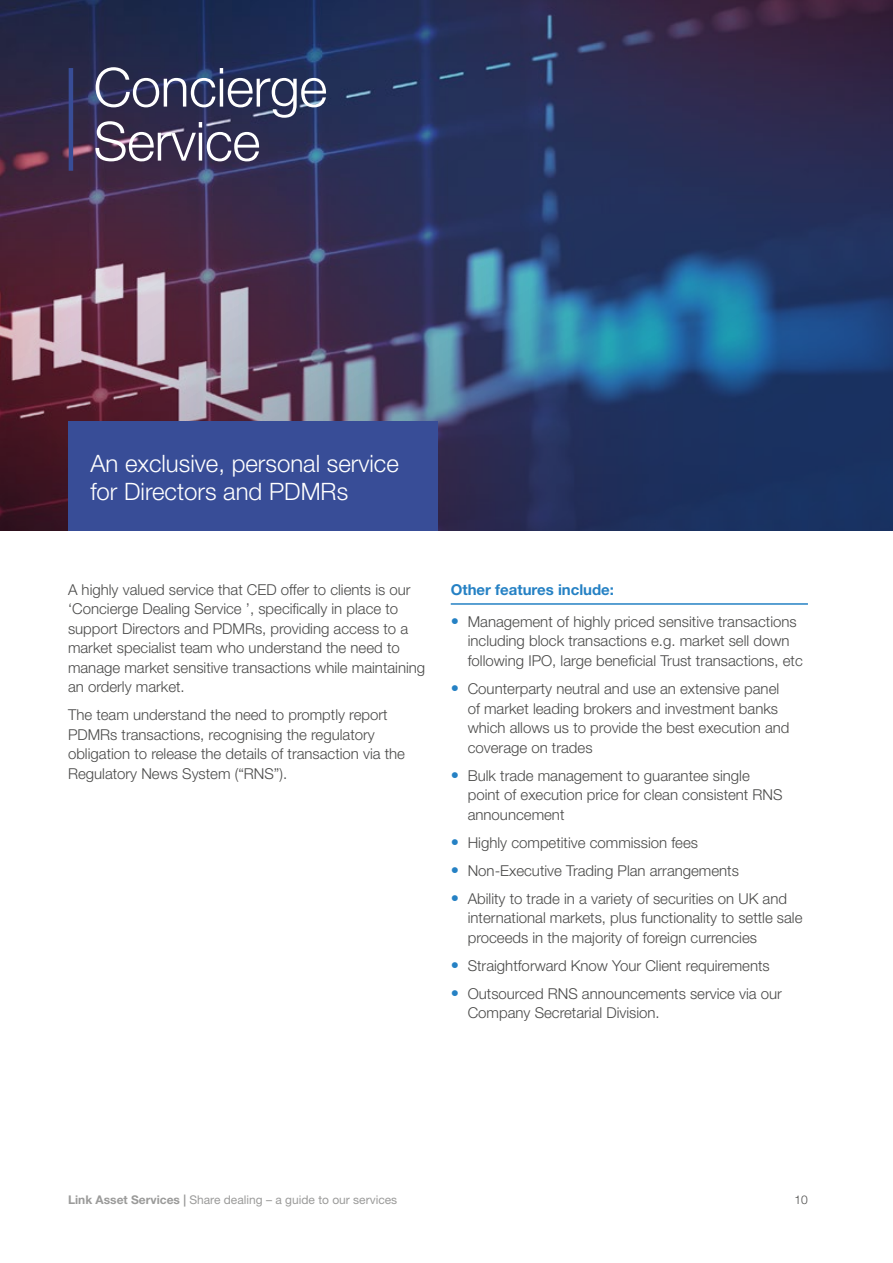
<style>
.page{position:relative;width:893px;height:1263px;background:#fff}
.page>*{position:absolute;margin:0;border:0;box-sizing:border-box;transform-origin:0 0}
.t1{font:300 54px/54px "Helvetica Neue LT Std";letter-spacing:-.01em;color:#fff}
.t2{font:300 24px/28.5px "Helvetica Neue LT Std";color:#fff}
.t3{font:300 15px/19.5px "Helvetica Neue LT Std";color:#4a4a49}
.t4{font:700 15px "Helvetica Neue LT Std";color:#2581c4}
.t5{font:12px "Helvetica Neue LT Std";color:#9b9b9a}
.t6{font:300 12px "Helvetica Neue LT Std";color:#4a4a49}
.s1{font-weight:700;font-size:16.5px;color:#2581c4}
.s2{font-weight:700}
</style>
<div class="page">
<hr style="left:451px;top:603px;width:357px;height:2px;background:#2581c4">
<img style="left:0;top:0;width:893px;height:531px">
<hr style="left:69px;top:68px;width:4px;height:103px;background:#384d97">
<div style="left:68px;top:421px;width:370px;height:110px;background:#384d97"></div>
<h1 class="t1" style="left:94px;top:59px;width:235px">Concierge<br>Service</h1>
<h2 class="t2" style="left:90px;top:448px;width:310px">An exclusive, personal service for Directors and PDMRs</h2>
<p class="t3" style="left:68px;top:579px;width:359px">A highly valued service that CED offer to clients is our ‘Concierge Dealing Service ’, specifically in place to support Directors and PDMRs, providing access to a market specialist team who understand the need to manage market sensitive transactions while maintaining an orderly market.</p>
<p class="t3" style="left:68px;top:705px;width:339px">The team understand the need to promptly report PDMRs transactions, recognising the regulatory obligation to release the details of transaction via the Regulatory News System (“RNS”).</p>
<p class="t4" style="left:451px;top:580px;width:165px">Other features include:</p>
<p class="t3" style="left:468px;top:612px;width:337px;text-indent:-17px"><span class="s1">•</span> Management of highly priced sensitive transactions including block transactions e.g. market sell down following IPO, large beneficial Trust transactions, etc</p>
<p class="t3" style="left:468px;top:679px;width:323px;text-indent:-17px"><span class="s1">•</span> Counterparty neutral and use an extensive panel of market leading brokers and investment banks which allows us to provide the best execution and coverage on trades</p>
<p class="t3" style="left:468px;top:765px;width:316px;text-indent:-17px"><span class="s1">•</span> Bulk trade management to guarantee single point of execution price for clean consistent RNS announcement</p>
<p class="t3" style="left:451px;top:832px;width:249px"><span class="s1">•</span> Highly competitive commission fees</p>
<p class="t3" style="left:451px;top:860px;width:290px"><span class="s1">•</span> Non-Executive Trading Plan arrangements</p>
<p class="t3" style="left:468px;top:888px;width:336px;text-indent:-17px"><span class="s1">•</span> Ability to trade in a variety of securities on UK and international markets, plus functionality to settle sale proceeds in the majority of foreign currencies</p>
<p class="t3" style="left:451px;top:955px;width:321px"><span class="s1">•</span> Straightforward Know Your Client requirements</p>
<p class="t3" style="left:468px;top:983px;width:316px;text-indent:-17px"><span class="s1">•</span> Outsourced RNS announcements service via our<br>Company Secretarial Division.</p>
<p class="t5" style="left:68px;top:1192px;width:331px"><span class="s2">Link Asset Services |</span> Share dealing – a guide to our services</p>
<p class="t6" style="left:795px;top:1192px;width:15px">10</p>
</div>
